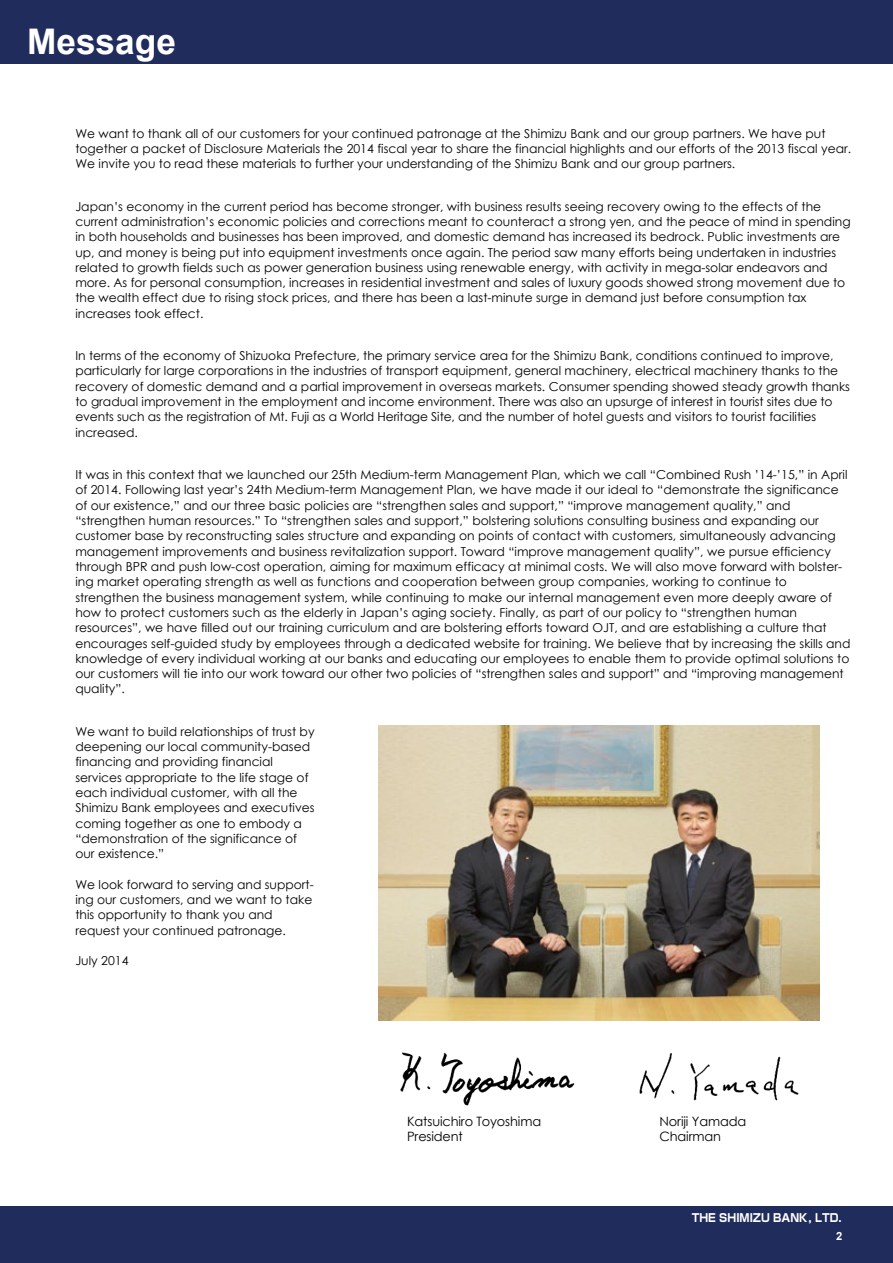
<style>
.page{position:relative;width:893px;height:1263px;background:#fff}
.page>*{position:absolute;margin:0;border:0;box-sizing:border-box;transform-origin:0 0}
.t1{font:700 35.25px "Arial";color:#fff}
.t2{font:12.9px/14.9px "Century Gothic";letter-spacing:-.01em;color:#000}
.t3{font:12.3px/15.3px "Century Gothic";color:#000}
.t4{font:700 11.25px "Shin Go Pro";color:#fff;scale:.9 1}
.t5{font:700 11.25px "Arial";color:#fff}
</style>
<div class="page">
<img style="left:639px;top:1053px;width:160px;height:48px">
<img style="left:400px;top:1052px;width:175px;height:54px">
<img style="left:378px;top:725px;width:442px;height:296px">
<div style="left:0;top:1206px;width:893px;height:57px;background:#1f2c5c"></div>
<div style="left:0;top:0;width:893px;height:64px;background:#1f2c5c"></div>
<h1 class="t1" style="left:27px;top:18px;width:151px">Message</h1>
<p class="t3" style="left:75px;top:125px;width:777px">We want to thank all of our customers for your continued patronage at the Shimizu Bank and our group partners. We have put together a packet of Disclosure Materials the 2014 fiscal year to share the financial highlights and our efforts of the 2013 fiscal year.<br>We invite you to read these materials to further your understanding of the Shimizu Bank and our group partners.</p>
<p class="t3" style="left:75px;top:198px;width:777px">Japan s’ economy in the current period has become stronger, with business results seeing recovery owing to the effects of the current administration s’ economic policies and corrections meant to counteract a strong yen, and the peace of mind in spending in both households and businesses has been improved, and domestic demand has increased its bedrock. Public investments are up, and money is being put into equipment investments once again. The period saw many efforts being undertaken in industries related to growth fields such as power generation business using renewable energy, with activity in mega-solar endeavors and more. As for personal consumption, increases in residential investment and sales of luxury goods showed strong movement due to the wealth effect due to rising stock prices, and there has been a last-minute surge in demand just before consumption tax increases took effect.</p>
<p class="t3" style="left:75px;top:348px;width:776px">In terms of the economy of Shizuoka Prefecture, the primary service area for the Shimizu Bank, conditions continued to improve, particularly for large corporations in the industries of transport equipment, general machinery, electrical machinery thanks to the recovery of domestic demand and a partial improvement in overseas markets. Consumer spending showed steady growth thanks to gradual improvement in the employment and income environment. There was also an upsurge of interest in tourist sites due to events such as the registration of Mt. Fuji as a World Heritage Site, and the number of hotel guests and visitors to tourist facilities increased.</p>
<p class="t3" style="left:75px;top:467px;width:774px">It was in this context that we launched our 25th Medium-term Management Plan, which we call “Combined Rush ’14-’15,” in April of 2014. Following last year s’ 24th Medium-term Management Plan, we have made it our ideal to “demonstrate the significance of our existence,” and our three basic policies are “strengthen sales and support,” “improve management quality,” and “strengthen human resources.” To “strengthen sales and support,” bolstering solutions consulting business and expanding our customer base by reconstructing sales structure and expanding on points of contact with customers, simultaneously advancing management improvements and business revitalization support. Toward “improve management quality ,” we pursue efficiency</p>
<p class="t3" style="left:75px;top:574px;width:713px">ing market operating strength as well as functions and cooperation between group companies, working to continue to</p>
<p class="t3" style="left:75px;top:559px;width:768px">through BPR and push low-cost operation, aiming for maximum efficacy at minimal costs. We will also move forward with bolster-</p>
<p class="t3" style="left:75px;top:589px;width:777px">strengthen the business management system, while continuing to make our internal management even more deeply aware of how to protect customers such as the elderly in Japan s’ aging society. Finally, as part of our policy to “strengthen human resources ,” we have filled out our training curriculum and are bolstering efforts toward OJT, and are establishing a culture that encourages self-guided study by employees through a dedicated website for training. We believe that by increasing the skills and knowledge of every individual working at our banks and educating our employees to enable them to provide optimal solutions to our customers will tie into our work toward our other two policies of “strengthen sales and support” and “improving management quality .“</p>
<p class="t3" style="left:75px;top:723px;width:241px">We want to build relationships of trust by deepening our local community-based financing and providing financial services appropriate to the life stage of each individual customer, with all the Shimizu Bank employees and executives coming together as one to embody a “demonstration of the significance of our existence “.</p>
<p class="t3" style="left:75px;top:892px;width:238px">ing our customers, and we want to take</p>
<p class="t3" style="left:75px;top:876px;width:240px">We look forward to serving and support-</p>
<p class="t3" style="left:75px;top:907px;width:212px">this opportunity to thank you and request your continued patronage.</p>
<p class="t3" style="left:75px;top:953px;width:55px">July 2014</p>
<p class="t2" style="left:407px;top:1114px;width:136px">Katsuichiro Toyoshima<br>President</p>
<p class="t2" style="left:659px;top:1114px;width:88px">Noriji Yamada<br>Chairman</p>
<p class="t4" style="left:692px;top:1209px;width:168px">THE SHIMIZU BANK, LTD.</p>
<p class="t5" style="left:836px;top:1228px;width:8px">2</p>
</div>
